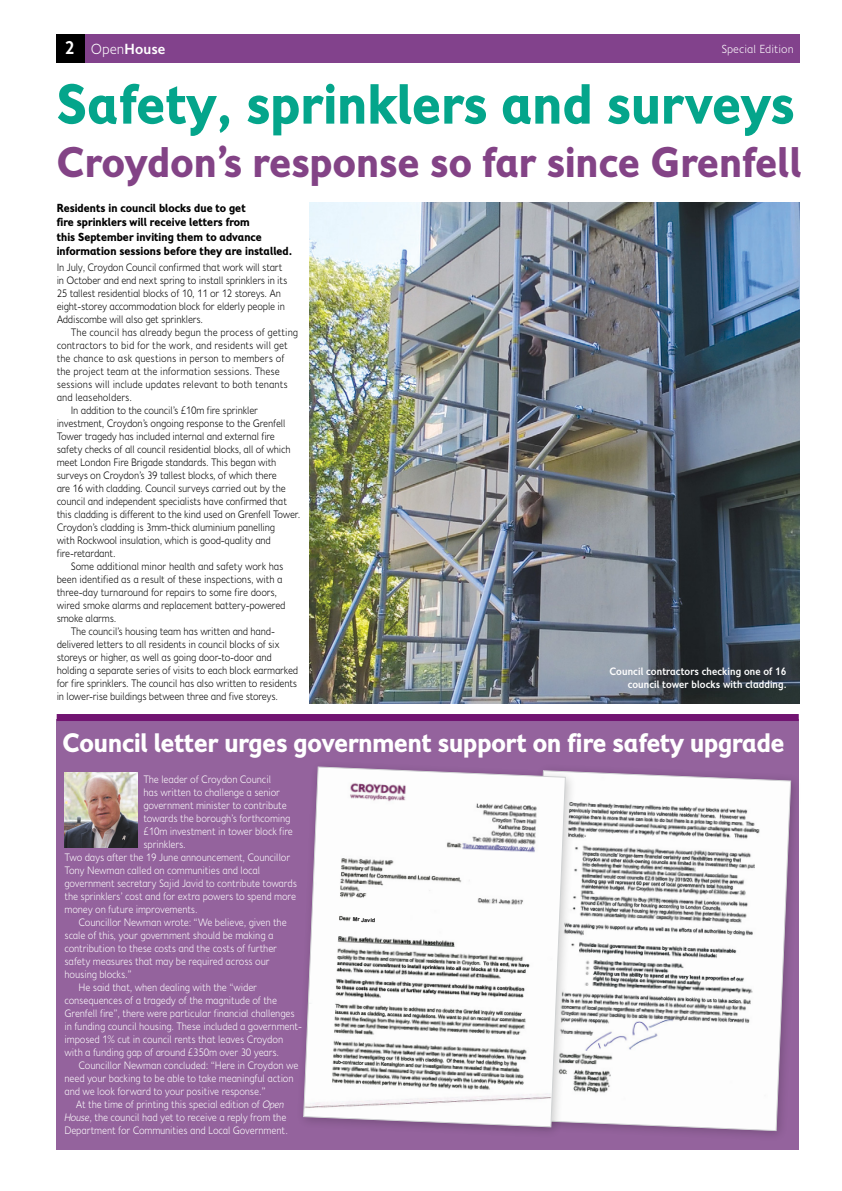
<style>
.page{position:relative;width:842px;height:1191px;background:#fff}
.page>*{position:absolute;margin:0;border:0;box-sizing:border-box;transform-origin:0 0}
.t1{font:700 58px "Fiendstar";letter-spacing:-.01em;color:#04a58b;scale:.95 1}
.t2{font:700 44px "Fiendstar";letter-spacing:-.01em;color:#834386;scale:.95 1}
.t3{font:700 27.5px "Fiendstar";letter-spacing:-.02em;color:#fff;scale:.95 1}
.t4{font:600 15px "Fiendstar";color:#fff}
.t5{font:700 12px/14.4px "Fiendstar";letter-spacing:-.01em;color:#000;scale:.95 1}
.t6{font:300 12px "Fiendstar";color:#fff}
.t7{font:300 11px/13px "Fiendstar";letter-spacing:-.02em;color:#000;scale:.95 1}
.t8{font:300 11px "Fiendstar";letter-spacing:-.015em;color:#fff;scale:.95 1}
.t9{font:300 11px "Fiendstar";color:#000;scale:.95 1}
.t10{font:600 11px/13px "Fiendstar";color:#fff;text-align:right;scale:.95 1}
.t11{font:700 5.5px "Arial";color:#000}
.s1{font-size:19px}
.s2{font-weight:300}
.s3{font-style:italic}
</style>
<div class="page">
<div style="left:85px;top:34px;width:714px;height:28px;background:#82428c"></div>
<div style="left:57px;top:34px;width:28px;height:28px;background:#000"></div>
<div style="left:57px;top:719px;width:742px;height:430px;background:#94639d"></div>
<div style="left:521px;top:763px;width:281px;height:379px;background:#000;opacity:.2"></div>
<svg style="left:577px;top:770px;width:214px;height:361px;background:#dcdadd"></svg>
<img style="left:309px;top:202px;width:490px;height:501px">
<div style="left:57px;top:714px;width:742px;height:7px;background:#711471"></div>
<img style="left:64px;top:773px;width:74px;height:74px">
<div style="left:296px;top:759px;width:281px;height:379px;background:#000;opacity:.2"></div>
<svg style="left:303px;top:766px;width:263px;height:361px;background:#e2dfe2"></svg>
<h3 class="t4" style="left:64px;top:40px;width:103px"><span class="s1">2</span> <span class="s2">Open</span>House</h3>
<p class="t6" style="left:721px;top:42px;width:74px">Special Edition</p>
<h1 class="t1" style="left:57px;top:71px;width:779px">Safety, sprinklers and surveys</h1>
<h2 class="t2" style="left:57px;top:137px;width:786px">Croydon’s response so far since Grenfell</h2>
<p class="t5" style="left:57px;top:200px;width:250px">Residents in council blocks due to get<br>fire sprinklers will receive letters from<br>this September inviting them to advance information sessions before they are installed.</p>
<p class="t7" style="left:57px;top:261px;width:244px">In July, Croydon Council confirmed that work will start in October and end next spring to install sprinklers in its 25 tallest residential blocks of 10, 11 or 12 storeys. An eight-storey accommodation block for elderly people in Addiscombe will also get sprinklers.</p>
<p class="t9" style="left:71px;top:326px;width:241px">The council has already begun the process of getting</p>
<p class="t9" style="left:57px;top:339px;width:245px">contractors to bid for the work, and residents will get</p>
<p class="t9" style="left:57px;top:352px;width:241px">the chance to ask questions in person to members of</p>
<p class="t9" style="left:57px;top:365px;width:237px">the project team at the information sessions. These</p>
<p class="t9" style="left:57px;top:378px;width:245px">sessions will include updates relevant to both tenants</p>
<p class="t9" style="left:57px;top:391px;width:81px">and leaseholders.</p>
<p class="t7" style="left:71px;top:404px;width:199px">In addition to the council’s £10m fire sprinkler</p>
<p class="t7" style="left:57px;top:417px;width:242px">investment, Croydon’s ongoing response to the Grenfell</p>
<p class="t7" style="left:57px;top:430px;width:231px">Tower tragedy has included internal and external fire</p>
<p class="t7" style="left:57px;top:443px;width:248px">safety checks of all council residential blocks, all of which</p>
<p class="t7" style="left:57px;top:456px;width:233px">meet London Fire Brigade standards. This began with</p>
<p class="t7" style="left:57px;top:469px;width:233px">surveys on Croydon’s 39 tallest blocks, of which there</p>
<p class="t7" style="left:57px;top:482px;width:243px">are 16 with cladding. Council surveys carried out by the</p>
<p class="t7" style="left:57px;top:495px;width:244px">council and independent specialists have confirmed that</p>
<p class="t7" style="left:57px;top:508px;width:258px">this cladding is different to the kind used on Grenfell Tower.</p>
<p class="t7" style="left:57px;top:521px;width:232px">Croydon’s cladding is 3mm-thick aluminium panelling</p>
<p class="t7" style="left:57px;top:534px;width:227px">with Rockwool insulation, which is good-quality and</p>
<p class="t7" style="left:57px;top:547px;width:64px">fire-retardant.</p>
<p class="t7" style="left:71px;top:560px;width:225px">Some additional minor health and safety work has</p>
<p class="t7" style="left:57px;top:573px;width:239px">been identified as a result of these inspections, with a</p>
<p class="t7" style="left:57px;top:586px;width:233px">three-day turnaround for repairs to some fire doors,</p>
<p class="t7" style="left:57px;top:599px;width:242px">wired smoke alarms and replacement battery-powered</p>
<p class="t7" style="left:57px;top:612px;width:64px">smoke alarms.</p>
<p class="t7" style="left:71px;top:625px;width:216px">The council’s housing team has written and hand-</p>
<p class="t7" style="left:57px;top:638px;width:236px">delivered letters to all residents in council blocks of six</p>
<p class="t7" style="left:57px;top:651px;width:228px">storeys or higher, as well as going door-to-door and</p>
<p class="t7" style="left:57px;top:664px;width:256px">holding a separate series of visits to each block earmarked</p>
<p class="t7" style="left:57px;top:677px;width:255px">for fire sprinklers. The council has also written to residents</p>
<p class="t7" style="left:57px;top:690px;width:235px">in lower-rise buildings between three and five storeys.</p>
<p class="t10" style="left:609px;top:664px;width:188px">Council contractors checking one of 16 council tower blocks with cladding.</p>
<h3 class="t3" style="left:62px;top:726px;width:762px">Council letter urges government support on fire safety upgrade</h3>
<p class="t8" style="left:143px;top:773px;width:136px">The leader of Croydon Council</p>
<p class="t8" style="left:143px;top:786px;width:145px">has written to challenge a senior</p>
<p class="t8" style="left:143px;top:799px;width:152px">government minister to contribute</p>
<p class="t8" style="left:143px;top:812px;width:156px">towards the borough’s forthcoming</p>
<p class="t8" style="left:143px;top:825px;width:159px">£10m investment in tower block fire</p>
<p class="t8" style="left:143px;top:838px;width:46px">sprinklers.</p>
<p class="t8" style="left:64px;top:851px;width:239px">Two days after the 19 June announcement, Councillor</p>
<p class="t8" style="left:64px;top:864px;width:208px">Tony Newman called on communities and local</p>
<p class="t8" style="left:64px;top:877px;width:246px">government secretary Sajid Javid to contribute towards</p>
<p class="t8" style="left:64px;top:890px;width:245px">the sprinklers’ cost and for extra powers to spend more</p>
<p class="t8" style="left:64px;top:903px;width:142px">money on future improvements.</p>
<p class="t8" style="left:79px;top:916px;width:221px">Councillor Newman wrote: “We believe, given the</p>
<p class="t8" style="left:64px;top:929px;width:222px">scale of this, your government should be making a</p>
<p class="t8" style="left:64px;top:942px;width:225px">contribution to these costs and the costs of further</p>
<p class="t8" style="left:64px;top:955px;width:218px">safety measures that may be required across our</p>
<p class="t8" style="left:64px;top:968px;width:72px">housing blocks.”</p>
<p class="t8" style="left:79px;top:981px;width:189px">He said that, when dealing with the “wider</p>
<p class="t8" style="left:64px;top:994px;width:225px">consequences of a tragedy of the magnitude of the</p>
<p class="t8" style="left:64px;top:1007px;width:244px">Grenfell fire”, there were particular financial challenges</p>
<p class="t8" style="left:64px;top:1020px;width:251px">in funding council housing. These included a government-</p>
<p class="t8" style="left:64px;top:1033px;width:232px">imposed 1% cut in council rents that leaves Croydon</p>
<p class="t8" style="left:64px;top:1046px;width:227px">with a funding gap of around £350m over 30 years.</p>
<p class="t8" style="left:79px;top:1059px;width:233px">Councillor Newman concluded: “Here in Croydon we</p>
<p class="t8" style="left:64px;top:1072px;width:243px">need your backing to be able to take meaningful action</p>
<p class="t8" style="left:64px;top:1085px;width:213px">and we look forward to your positive response.”</p>
<p class="t8" style="left:76px;top:1098px;width:221px">At the time of printing this special edition of <span class="s3">Open</span></p>
<p class="t8" style="left:64px;top:1111px;width:235px"><span class="s3">House</span>, the council had yet to receive a reply from the</p>
<p class="t8" style="left:64px;top:1124px;width:237px">Department for Communities and Local Government.</p>
<p class="t11" style="left:353px;top:915px;width:24px;rotate:3deg">Mr Javid</p>
</div>
